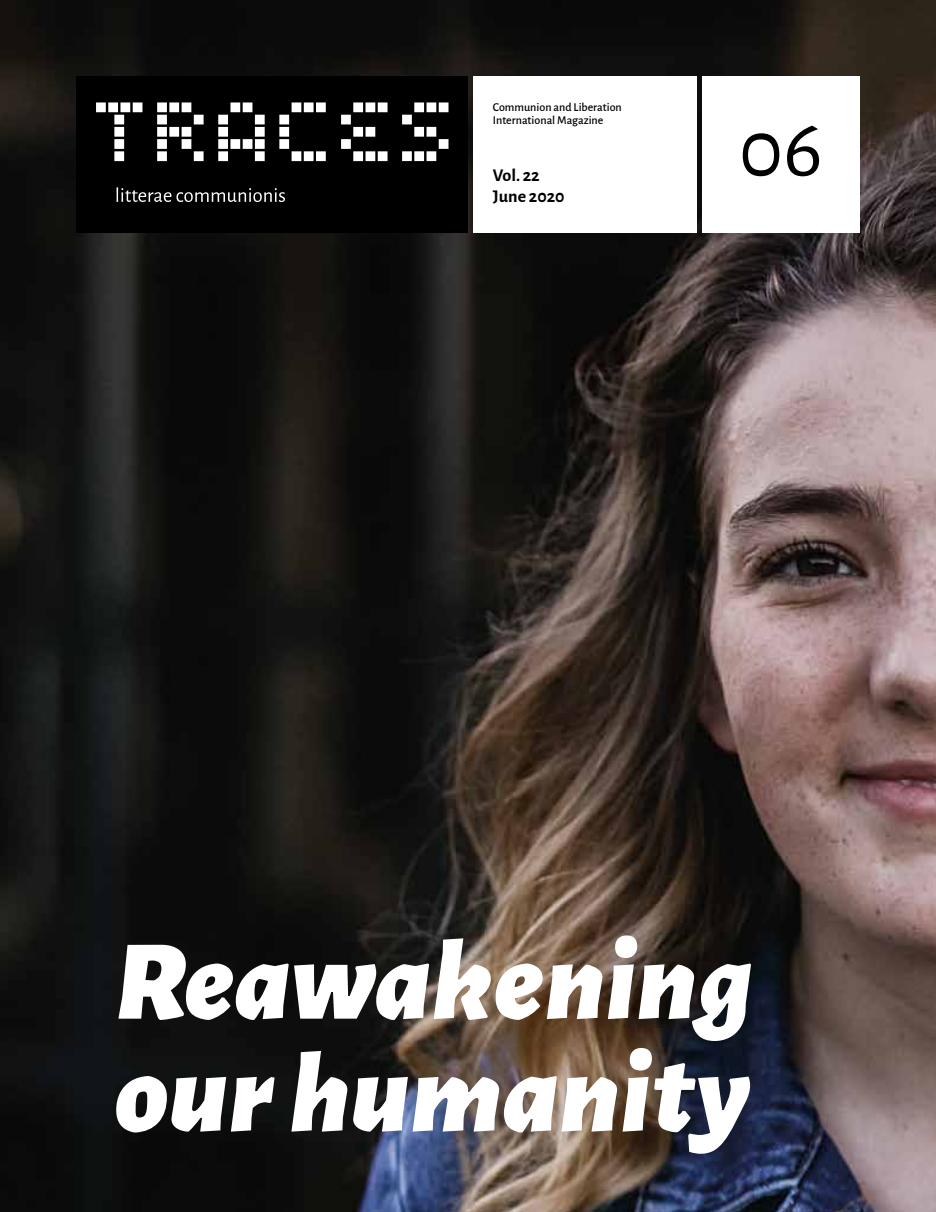
<style>
.page{position:relative;width:936px;height:1212px;background:#fff}
.page>*{position:absolute;margin:0;border:0;box-sizing:border-box;transform-origin:0 0}
.t1{font:italic 900 114px/112.5px "Alegreya Sans";letter-spacing:.01em;color:#fff}
.t2{font:84px "Alegreya Sans";color:#000}
.t3{font:700 18px "Alegreya Sans";color:#000}
.t4{font:500 12px/13.5px "Alegreya Sans";color:#000}
</style>
<div class="page">
<img style="left:0;top:0;width:935px;height:1212px">
<div style="left:473px;top:77px;width:223px;height:156px;background:#fff"></div>
<div style="left:702px;top:77px;width:157px;height:156px;background:#fff"></div>
<div style="left:77px;top:77px;width:391px;height:156px;background:#000"></div>
<svg style="left:96px;top:102px;width:352px;height:59px"></svg>
<svg style="left:116px;top:187px;width:169px;height:15px"></svg>
<p class="t4" style="left:493px;top:99px;width:130px">Communion and Liberation<br>International Magazine</p>
<h3 class="t3" style="left:493px;top:162px;width:48px">Vol. 22</h3>
<h3 class="t3" style="left:493px;top:183px;width:73px">June 2020</h3>
<h2 class="t2" style="left:738px;top:92px;width:85px">06</h2>
<h1 class="t1" style="left:115px;top:916px;width:639px">Reawakening our humanity</h1>
</div>
